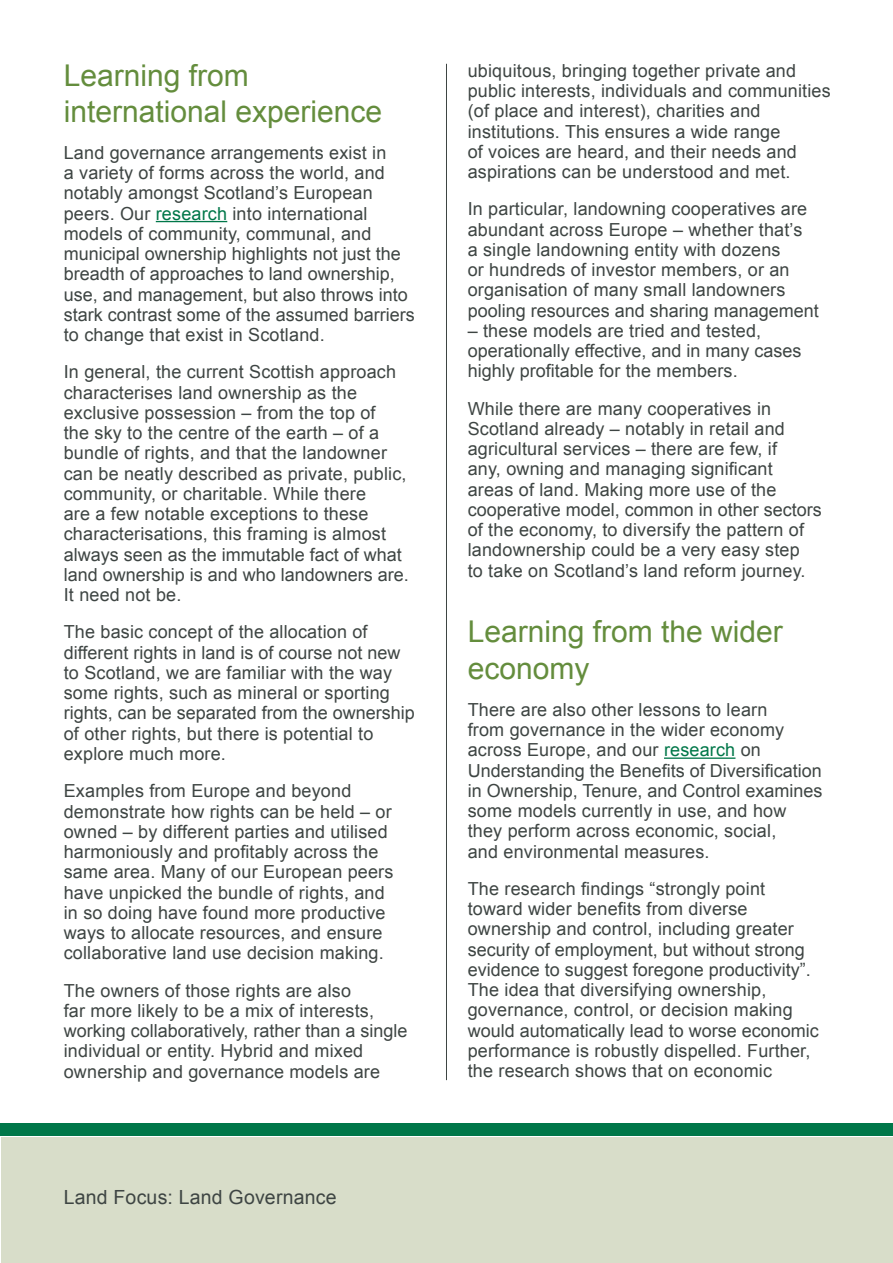
<style>
.page{position:relative;width:893px;height:1263px;background:#fff}
.page>*{position:absolute;margin:0;border:0;box-sizing:border-box;transform-origin:0 0}
.Heading{font:30px/36px "Arial";color:#648d3d}
.t1{font:19.5px "Arial";letter-spacing:.01em;color:#3e4543}
.Body{font:18px/20.2px "Arial";letter-spacing:.01em;color:#3e4543}
.s1{color:#007749}
</style>
<div class="page">
<div style="left:1px;top:1138px;width:891px;height:125px;background:#d8ddc9"></div>
<div style="left:0;top:1123px;width:893px;height:12px;background:#007749"></div>
<hr style="left:446px;top:64px;width:1px;height:1016px;background:#3e4543">
<hr style="left:156px;top:221px;width:71px;height:1px;background:#007749">
<hr style="left:664px;top:757px;width:71px;height:2px;background:#007749">
<h1 class="Heading" style="left:64px;top:57px;width:320px">Learning from international experience</h1>
<p class="Body" style="left:64px;top:143px;width:353px">Land governance arrangements exist in<br>a variety of forms across the world, and notably amongst Scotland’s European peers. Our <span class="s1">research</span> into international models of community, communal, and municipal ownership highlights not just the breadth of approaches to land ownership, use, and management, but also throws into stark contrast some of the assumed barriers to change that exist in Scotland.</p>
<p class="Body" style="left:64px;top:362px;width:347px">In general, the current Scottish approach characterises land ownership as the exclusive possession – from the top of<br>the sky to the centre of the earth – of a bundle of rights, and that the landowner can be neatly described as private, public, community, or charitable. While there<br>are a few notable exceptions to these characterisations, this framing is almost always seen as the immutable fact of what land ownership is and who landowners are.<br>It need not be.</p>
<p class="Body" style="left:64px;top:622px;width:353px">The basic concept of the allocation of different rights in land is of course not new to Scotland, we are familiar with the way some rights, such as mineral or sporting rights, can be separated from the ownership of other rights, but there is potential to explore much more.</p>
<p class="Body" style="left:64px;top:781px;width:331px">Examples from Europe and beyond demonstrate how rights can be held – or owned – by different parties and utilised harmoniously and profitably across the same area. Many of our European peers have unpicked the bundle of rights, and in so doing have found more productive ways to allocate resources, and ensure collaborative land use decision making.</p>
<p class="Body" style="left:64px;top:980px;width:345px">The owners of those rights are also<br>far more likely to be a mix of interests, working collaboratively, rather than a single individual or entity. Hybrid and mixed ownership and governance models are</p>
<p class="t1" style="left:64px;top:1185px;width:274px">Land Focus: Land Governance</p>
<p class="Body" style="left:468px;top:61px;width:365px">ubiquitous, bringing together private and public interests, individuals and communities (of place and interest), charities and institutions. This ensures a wide range<br>of voices are heard, and their needs and aspirations can be understood and met.</p>
<p class="Body" style="left:468px;top:199px;width:353px">In particular, landowning cooperatives are abundant across Europe – whether that’s<br>a single landowning entity with dozens<br>or hundreds of investor members, or an organisation of many small landowners pooling resources and sharing management</p>
<p class="Body" style="left:468px;top:321px;width:335px">– these models are tried and tested, operationally effective, and in many cases highly profitable for the members.</p>
<p class="Body" style="left:468px;top:398px;width:356px">While there are many cooperatives in Scotland already – notably in retail and agricultural services – there are few, if<br>any, owning and managing significant areas of land. Making more use of the cooperative model, common in other sectors of the economy, to diversify the pattern of landownership could be a very easy step<br>to take on Scotland’s land reform journey.</p>
<h1 class="Heading" style="left:468px;top:614px;width:317px">Learning from the wider economy</h1>
<p class="Body" style="left:468px;top:699px;width:356px">There are also other lessons to learn<br>from governance in the wider economy across Europe, and our <span class="s1">research</span> on Understanding the Benefits of Diversification in Ownership, Tenure, and Control examines some models currently in use, and how they perform across economic, social,<br>and environmental measures.</p>
<p class="Body" style="left:468px;top:878px;width:353px">The research findings “strongly point toward wider benefits from diverse ownership and control, including greater security of employment, but without strong evidence to suggest foregone productivity”.<br>The idea that diversifying ownership, governance, control, or decision making would automatically lead to worse economic performance is robustly dispelled. Further, the research shows that on economic</p>
</div>
